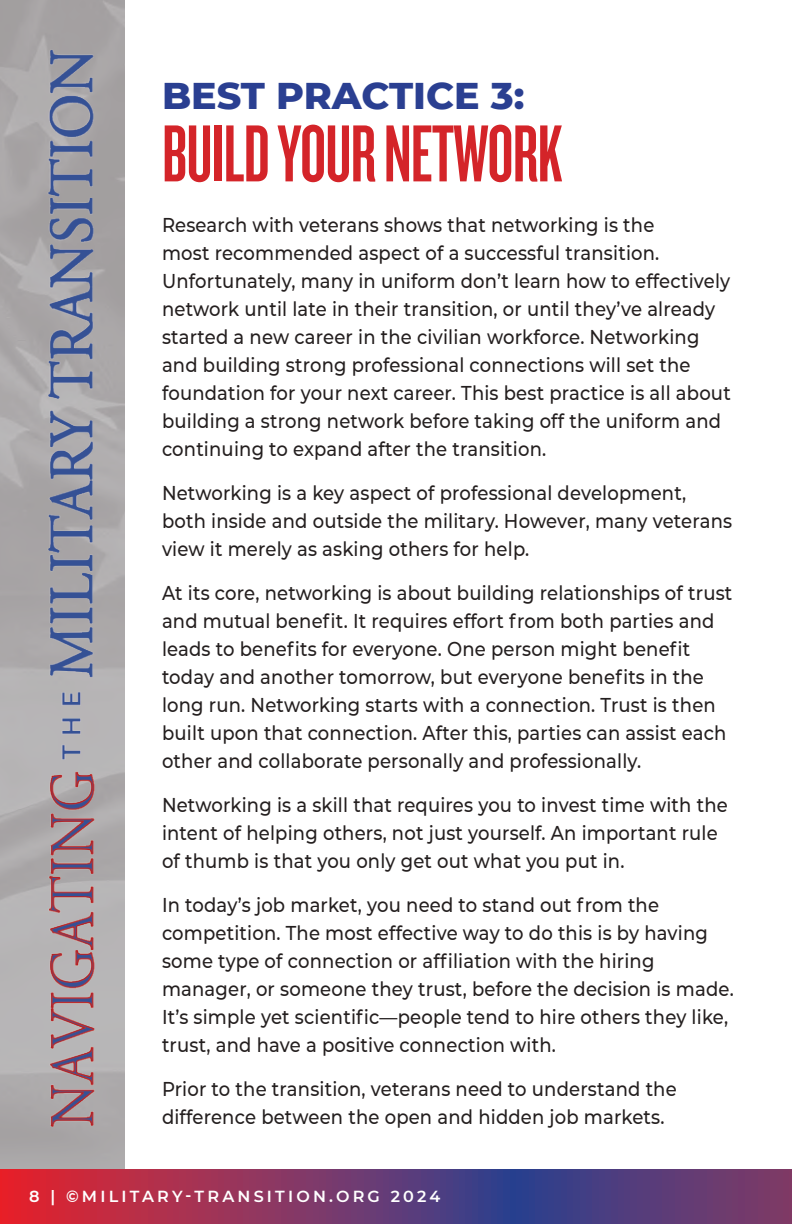
<style>
.page{position:relative;width:792px;height:1224px;background:#fff}
.page>*{position:absolute;margin:0;border:0;box-sizing:border-box;transform-origin:0 0}
.t1{font:84px "Knockout HTF47 Bantamweight";letter-spacing:-.01em;color:#d42429}
.t2{font:800 38px "Montserrat";color:#2a3f91}
.t3{font:500 20px/28px "Montserrat";letter-spacing:.01em;color:#241f1f;scale:.9 1}
.t4{font:600 16px "Montserrat";letter-spacing:.2em;color:#fff}
</style>
<div class="page">
<img style="left:0;top:0;width:124px;height:1170px">
<svg style="left:0;top:1170px;width:792px;height:54px;background:#7b3767"></svg>
<h2 class="t2" style="left:162px;top:68px;width:364px">BEST PRACTICE 3:</h2>
<h1 class="t1" style="left:162px;top:112px;width:402px">BUILD YOUR NETWORK</h1>
<p class="t3" style="left:162px;top:211px;width:634px">Research with veterans shows that networking is the<br>most recommended aspect of a successful transition.<br>Unfortunately, many in uniform don’t learn how to effectively network until late in their transition, or until they’ve already started a new career in the civilian workforce. Networking and building strong professional connections will set the foundation for your next career. This best practice is all about building a strong network before taking off the uniform and continuing to expand after the transition.</p>
<p class="t3" style="left:162px;top:479px;width:635px">Networking is a key aspect of professional development, both inside and outside the military. However, many veterans view it merely as asking others for help.</p>
<p class="t3" style="left:162px;top:579px;width:635px">At its core, networking is about building relationships of trust and mutual benefit. It requires effort from both parties and leads to benefits for everyone. One person might benefit today and another tomorrow, but everyone benefits in the long run. Networking starts with a connection. Trust is then built upon that connection. After this, parties can assist each other and collaborate personally and professionally.</p>
<p class="t3" style="left:162px;top:791px;width:630px">Networking is a skill that requires you to invest time with the intent of helping others, not just yourself. An important rule of thumb is that you only get out what you put in.</p>
<p class="t3" style="left:162px;top:891px;width:637px">In today’s job market, you need to stand out from the competition. The most effective way to do this is by having some type of connection or affiliation with the hiring manager, or someone they trust, before the decision is made.<br>It’s simple yet scientific—people tend to hire others they like, trust, and have a positive connection with.</p>
<p class="t3" style="left:162px;top:1075px;width:574px">Prior to the transition, veterans need to understand the difference between the open and hidden job markets.</p>
<p class="t4" style="left:29px;top:1185px;width:413px">8 | ©MILITARY-TRANSITION.ORG 2024</p>
</div>
